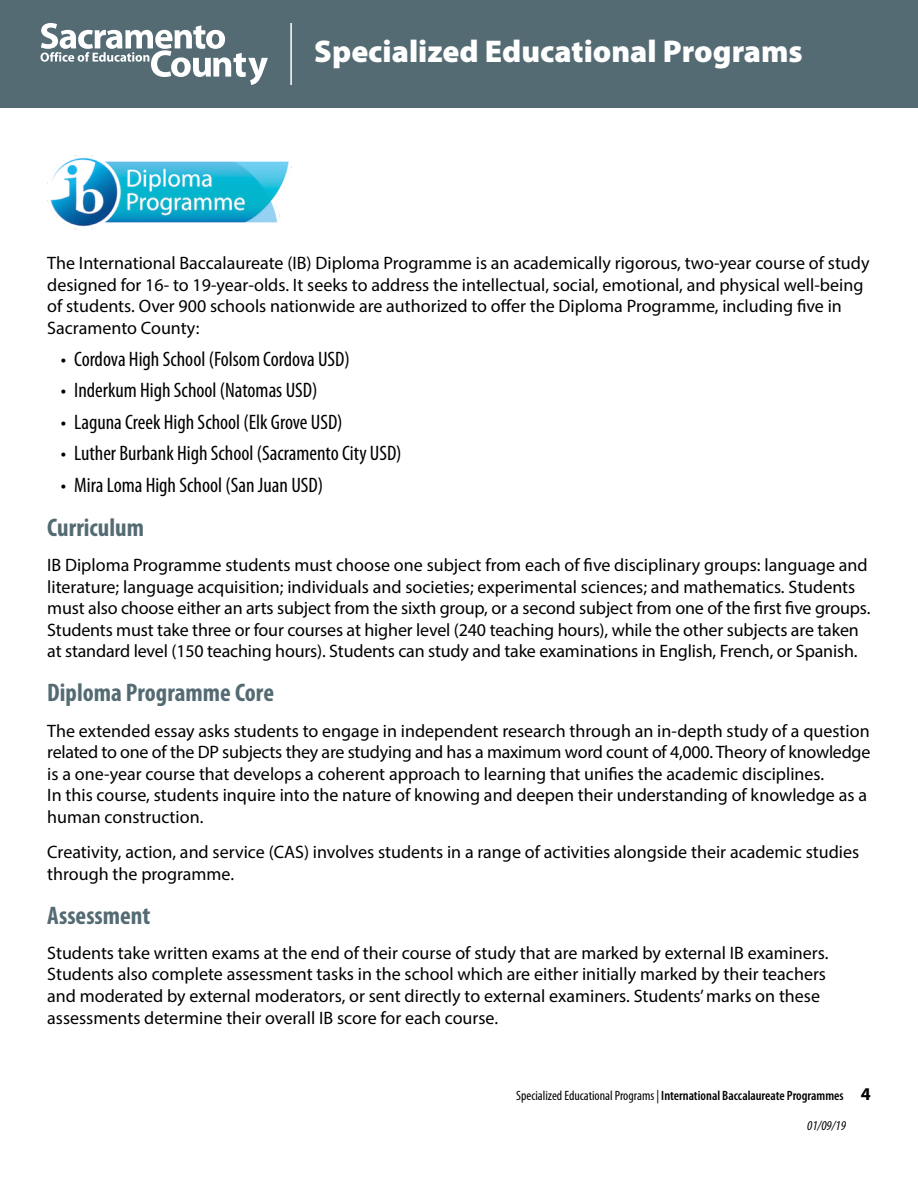
<style>
.page{position:relative;width:918px;height:1188px;background:#fff}
.page>*{position:absolute;margin:0;border:0;box-sizing:border-box;transform-origin:0 0}
.t1{font:900 31.5px "Myriad Pro";color:#fff}
.Subheading__H4{font:700 condensed 25.5px "Myriad Pro";color:#546b73}
.t2{font:condensed 21px "Myriad Pro";color:#000}
.H3_Graphic{font:18px/21.6px "Myriad Pro";color:#000}
.t3{font:600 condensed 13.5px "Myriad Pro";color:#000}
.t4{font:italic condensed 13.5px "Myriad Pro";color:#000}
.s1{font-weight:400}
.s2{font-weight:700;font-stretch:normal;font-size:18px}
</style>
<div class="page">
<div style="left:0;top:0;width:918px;height:108px;background:#546b73"></div>
<svg style="left:40px;top:23px;width:228px;height:62px"></svg>
<hr style="left:290px;top:23px;width:2px;height:62px;background:#fff">
<img style="left:47px;top:155px;width:242px;height:72px">
<h1 class="t1" style="left:314px;top:30px;width:490px">Specialized Educational Programs</h1>
<h3 class="H3_Graphic" style="left:47px;top:252px;width:824px">The International Baccalaureate (IB) Diploma Programme is an academically rigorous, two-year course of study designed for 16- to 19-year-olds. It seeks to address the intellectual, social, emotional, and physical well-being of students. Over 900 schools nationwide are authorized to offer the Diploma Programme, including five in Sacramento County:</h3>
<p class="t2" style="left:61px;top:346px;width:291px">• Cordova High School (Folsom Cordova USD)</p>
<p class="t2" style="left:61px;top:378px;width:258px">• Inderkum High School (Natomas USD)</p>
<p class="t2" style="left:61px;top:409px;width:283px">• Laguna Creek High School (Elk Grove USD)</p>
<p class="t2" style="left:61px;top:441px;width:342px">• Luther Burbank High School (Sacramento City USD)</p>
<p class="t2" style="left:61px;top:472px;width:264px">• Mira Loma High School (San Juan USD)</p>
<h4 class="Subheading__H4" style="left:47px;top:511px;width:98px">Curriculum</h4>
<p class="H3_Graphic" style="left:47px;top:554px;width:825px">IB Diploma Programme students must choose one subject from each of five disciplinary groups: language and literature; language acquisition; individuals and societies; experimental sciences; and mathematics. Students must also choose either an arts subject from the sixth group, or a second subject from one of the first five groups.<br>Students must take three or four courses at higher level (240 teaching hours), while the other subjects are taken at standard level (150 teaching hours). Students can study and take examinations in English, French, or Spanish.</p>
<h4 class="Subheading__H4" style="left:47px;top:677px;width:228px">Diploma Programme Core</h4>
<p class="H3_Graphic" style="left:47px;top:719px;width:825px">The extended essay asks students to engage in independent research through an in-depth study of a question related to one of the DP subjects they are studying and has a maximum word count of 4,000. Theory of knowledge is a one-year course that develops a coherent approach to learning that unifies the academic disciplines.<br>In this course, students inquire into the nature of knowing and deepen their understanding of knowledge as a human construction.</p>
<p class="H3_Graphic" style="left:47px;top:841px;width:813px">Creativity, action, and service (CAS) involves students in a range of activities alongside their academic studies through the programme.</p>
<h4 class="Subheading__H4" style="left:47px;top:899px;width:105px">Assessment</h4>
<p class="H3_Graphic" style="left:47px;top:942px;width:783px">Students take written exams at the end of their course of study that are marked by external IB examiners.<br>Students also complete assessment tasks in the school which are either initially marked by their teachers and moderated by external moderators, or sent directly to external examiners. Students’ marks on these assessments determine their overall IB score for each course.</p>
<p class="t3" style="left:516px;top:1087px;width:356px"><span class="s1">Specialized Educational Programs |</span> International Baccalaureate Programmes <span class="s2">4</span></p>
<p class="t4" style="left:807px;top:1117px;width:40px">01/09/19</p>
</div>
